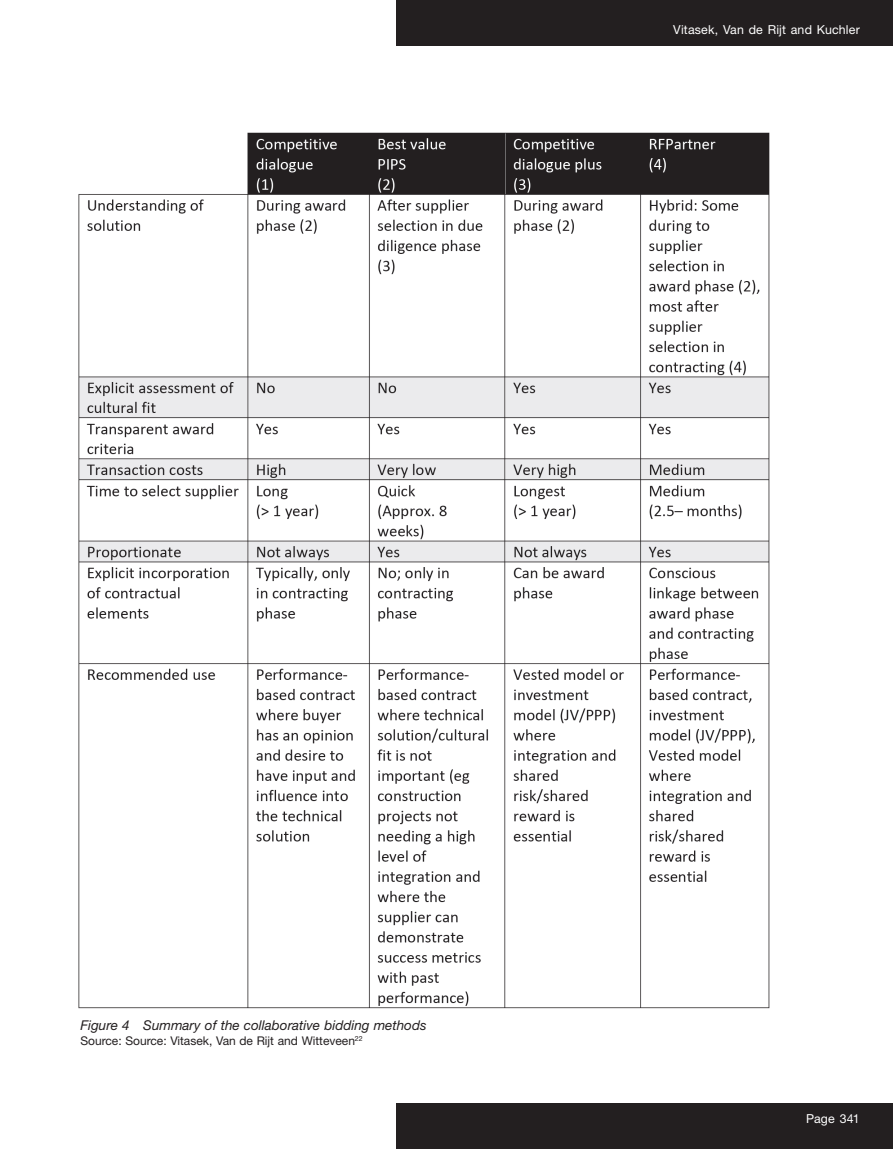
<style>
.page{position:relative;width:893px;height:1149px;background:#fff}
.page>*{position:absolute;margin:0;border:0;box-sizing:border-box;transform-origin:0 0}
.t1{font:italic 13.5px "Helvetica Neue LT Pro";color:#231f20}
.t2{font:12.3px "Helvetica Neue LT Pro";letter-spacing:.015em;color:#fff}
.t3{font:12px "Helvetica Neue LT Pro";color:#231f20}
</style>
<div class="page">
<img style="left:78px;top:132px;width:692px;height:876px">
<div style="left:397px;top:0;width:496px;height:46px;background:#231f20"></div>
<div style="left:397px;top:1103px;width:496px;height:45px;background:#231f20"></div>
<p class="t2" style="left:673px;top:22px;width:188px">Vitasek, Van de Rijt and Kuchler</p>
<p class="t1" style="left:80px;top:1016px;width:348px">Figure 4 Summary of the collaborative bidding methods</p>
<p class="t3" style="left:80px;top:1032px;width:284px">Source: Source: Vitasek, Van de Rijt and Witteveen<sup>22</sup></p>
<p class="t2" style="left:806px;top:1110px;width:55px">Page 341</p>
</div>
